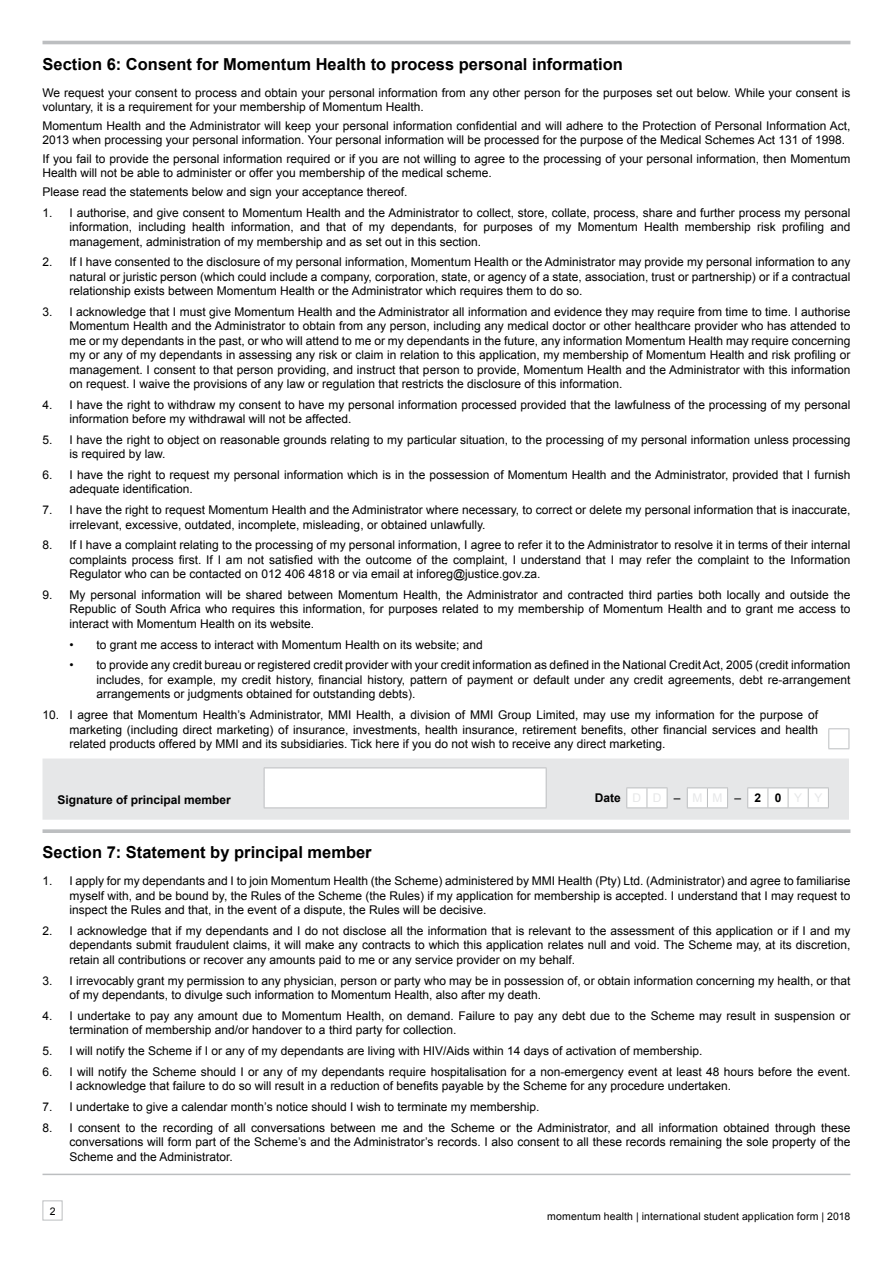
<style>
.page{position:relative;width:893px;height:1263px;background:#fff}
.page>*{position:absolute;margin:0;border:0;box-sizing:border-box;transform-origin:0 0}
.t1{font:700 16.5px "Arial";color:#000}
.t2{font:12px/14.4px "Arial";color:#000}
.t3{font:700 12px "Arial";color:#000}
.t4{font:10.5px "Arial";letter-spacing:.015em;color:#000}
.s1{font-weight:400;color:#e6e7e8}
.s2{font-weight:400}
</style>
<div class="page">
<hr style="left:43px;top:41px;width:807px;height:3px;background:#bcbec0">
<svg style="left:828px;top:728px;width:22px;height:21px"></svg>
<div style="left:43px;top:758px;width:806px;height:62px;background:#e6e7e8"></div>
<hr style="left:264px;top:767px;width:282px;height:1px;background:#bcbec0">
<svg style="left:264px;top:768px;width:565px;height:40px"></svg>
<svg style="left:43px;top:829px;width:807px;height:4px;background:#c2c4c6"></svg>
<hr style="left:43px;top:1174px;width:807px;height:1px;background:#bcbec0">
<div style="left:43px;top:1200px;width:20px;height:20px;background:#fff;border:1px solid #bcbec0"></div>
<h1 class="t1" style="left:43px;top:53px;width:582px">Section 6: Consent for Momentum Health to process personal information</h1>
<p class="t2" style="left:43px;top:86px;width:809px">We request your consent to process and obtain your personal information from any other person for the purposes set out below. While your consent is voluntary, it is a requirement for your membership of Momentum Health.</p>
<p class="t2" style="left:43px;top:119px;width:809px">Momentum Health and the Administrator will keep your personal information confidential and will adhere to the Protection of Personal Information Act,<br>2013 when processing your personal information. Your personal information will be processed for the purpose of the Medical Schemes Act 131 of 1998.</p>
<p class="t2" style="left:43px;top:152px;width:809px">If you fail to provide the personal information required or if you are not willing to agree to the processing of your personal information, then Momentum<br>Health will not be able to administer or offer you membership of the medical scheme.</p>
<p class="t2" style="left:43px;top:185px;width:366px">Please read the statements below and sign your acceptance thereof.</p>
<p class="t2" style="left:70px;top:205px;width:782px;text-align:justify;text-indent:-27px">1. I authorise, and give consent to Momentum Health and the Administrator to collect, store, collate, process, share and further process my personal information, including health information, and that of my dependants, for purposes of my Momentum Health membership risk profiling and management, administration of my membership and as set out in this section.</p>
<p class="t2" style="left:70px;top:255px;width:782px;text-align:justify;text-indent:-27px">2. If I have consented to the disclosure of my personal information, Momentum Health or the Administrator may provide my personal information to any natural or juristic person (which could include a company, corporation, state, or agency of a state, association, trust or partnership) or if a contractual relationship exists between Momentum Health or the Administrator which requires them to do so.</p>
<p class="t2" style="left:70px;top:305px;width:782px;text-align:justify;text-indent:-27px">3. I acknowledge that I must give Momentum Health and the Administrator all information and evidence they may require from time to time. I authorise Momentum Health and the Administrator to obtain from any person, including any medical doctor or other healthcare provider who has attended to me or my dependants in the past, or who will attend to me or my dependants in the future, any information Momentum Health may require concerning my or any of my dependants in assessing any risk or claim in relation to this application, my membership of Momentum Health and risk profiling or management. I consent to that person providing, and instruct that person to provide, Momentum Health and the Administrator with this information on request. I waive the provisions of any law or regulation that restricts the disclosure of this information.</p>
<p class="t2" style="left:70px;top:397px;width:782px;text-indent:-27px">4. I have the right to withdraw my consent to have my personal information processed provided that the lawfulness of the processing of my personal information before my withdrawal will not be affected.</p>
<p class="t2" style="left:70px;top:433px;width:782px;text-indent:-27px">5. I have the right to object on reasonable grounds relating to my particular situation, to the processing of my personal information unless processing is required by law.</p>
<p class="t2" style="left:70px;top:468px;width:782px;text-indent:-27px">6. I have the right to request my personal information which is in the possession of Momentum Health and the Administrator, provided that I furnish adequate identification.</p>
<p class="t2" style="left:70px;top:503px;width:782px;text-indent:-27px">7. I have the right to request Momentum Health and the Administrator where necessary, to correct or delete my personal information that is inaccurate, irrelevant, excessive, outdated, incomplete, misleading, or obtained unlawfully.</p>
<p class="t2" style="left:70px;top:538px;width:782px;text-align:justify;text-indent:-27px">8. If I have a complaint relating to the processing of my personal information, I agree to refer it to the Administrator to resolve it in terms of their internal complaints process first. If I am not satisfied with the outcome of the complaint, I understand that I may refer the complaint to the Information Regulator who can be contacted on 012 406 4818 or via email at inforeg@justice.gov.za.</p>
<p class="t2" style="left:70px;top:588px;width:782px;text-align:justify;text-indent:-27px">9. My personal information will be shared between Momentum Health, the Administrator and contracted third parties both locally and outside the Republic of South Africa who requires this information, for purposes related to my membership of Momentum Health and to grant me access to interact with Momentum Health on its website.</p>
<p class="t2" style="left:70px;top:637px;width:415px">• to grant me access to interact with Momentum Health on its website; and</p>
<p class="t2" style="left:97px;top:658px;width:755px;text-align:justify;text-indent:-27px">• to provide any credit bureau or registered credit provider with your credit information as defined in the National Credit Act, 2005 (credit information includes, for example, my credit history, financial history, pattern of payment or default under any credit agreements, debt re-arrangement arrangements or judgments obtained for outstanding debts).</p>
<p class="t2" style="left:70px;top:708px;width:750px;text-align:justify;text-indent:-27px">10. I agree that Momentum Health’s Administrator, MMI Health, a division of MMI Group Limited, may use my information for the purpose of marketing (including direct marketing) of insurance, investments, health insurance, retirement benefits, other financial services and health related products offered by MMI and its subsidiaries. Tick here if you do not wish to receive any direct marketing.</p>
<p class="t3" style="left:58px;top:791px;width:175px">Signature of principal member</p>
<p class="t3" style="left:595px;top:790px;width:229px">Date<span class="s1">DD</span><span class="s2">–</span><span class="s1">MM</span><span class="s2">–</span> 2 0<span class="s1">YY</span></p>
<h1 class="t1" style="left:43px;top:841px;width:331px">Section 7: Statement by principal member</h1>
<p class="t2" style="left:70px;top:874px;width:782px;text-align:justify;text-indent:-27px">1. I apply for my dependants and I to join Momentum Health (the Scheme) administered by MMI Health (Pty) Ltd. (Administrator) and agree to familiarise myself with, and be bound by, the Rules of the Scheme (the Rules) if my application for membership is accepted. I understand that I may request to inspect the Rules and that, in the event of a dispute, the Rules will be decisive.</p>
<p class="t2" style="left:70px;top:924px;width:782px;text-align:justify;text-indent:-27px">2. I acknowledge that if my dependants and I do not disclose all the information that is relevant to the assessment of this application or if I and my dependants submit fraudulent claims, it will make any contracts to which this application relates null and void. The Scheme may, at its discretion, retain all contributions or recover any amounts paid to me or any service provider on my behalf.</p>
<p class="t2" style="left:70px;top:973px;width:782px;text-indent:-27px">3. I irrevocably grant my permission to any physician, person or party who may be in possession of, or obtain information concerning my health, or that of my dependants, to divulge such information to Momentum Health, also after my death.</p>
<p class="t2" style="left:70px;top:1008px;width:782px;text-indent:-27px">4. I undertake to pay any amount due to Momentum Health, on demand. Failure to pay any debt due to the Scheme may result in suspension or termination of membership and/or handover to a third party for collection.</p>
<p class="t2" style="left:43px;top:1044px;width:661px">5. I will notify the Scheme if I or any of my dependants are living with HIV/Aids within 14 days of activation of membership.</p>
<p class="t2" style="left:70px;top:1064px;width:782px;text-indent:-27px">6. I will notify the Scheme should I or any of my dependants require hospitalisation for a non-emergency event at least 48 hours before the event.<br>I acknowledge that failure to do so will result in a reduction of benefits payable by the Scheme for any procedure undertaken.</p>
<p class="t2" style="left:43px;top:1100px;width:498px">7. I undertake to give a calendar month’s notice should I wish to terminate my membership.</p>
<p class="t2" style="left:70px;top:1120px;width:782px;text-align:justify;text-indent:-27px">8. I consent to the recording of all conversations between me and the Scheme or the Administrator, and all information obtained through these conversations will form part of the Scheme’s and the Administrator’s records. I also consent to all these records remaining the sole property of the Scheme and the Administrator.</p>
<p class="t4" style="left:50px;top:1204px;width:7px">2</p>
<p class="t4" style="left:547px;top:1209px;width:305px">momentum health | international student application form | 2018</p>
</div>
